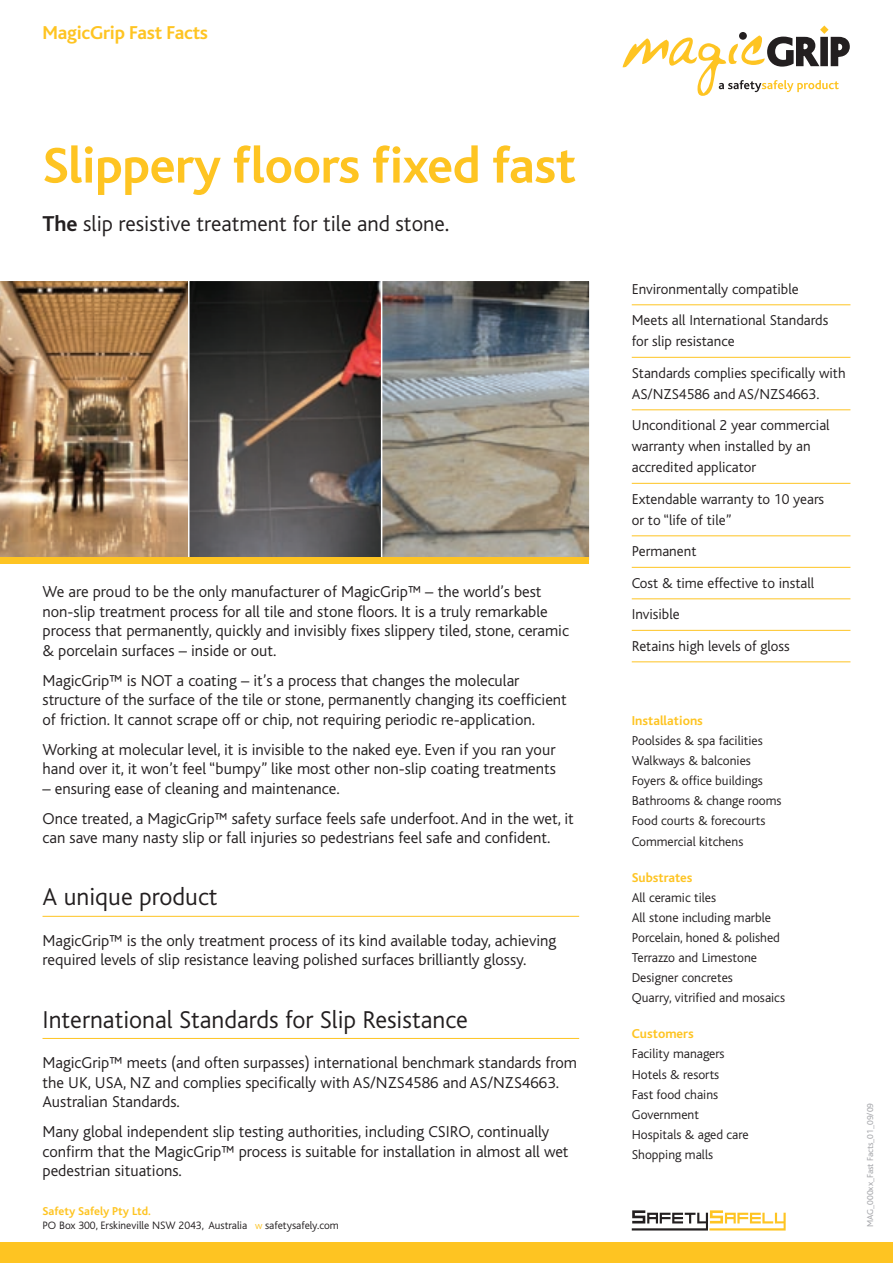
<style>
.page{position:relative;width:893px;height:1263px;background:#fff}
.page>*{position:absolute;margin:0;border:0;box-sizing:border-box;transform-origin:0 0}
.t1{font:700 52.5px "Bliss";letter-spacing:-.01em;color:#fec422}
.Sub_01{font:300 25.5px "Bliss";color:#231f20}
.t2{font:300 22.5px "Bliss";color:#231f20}
.t3{font:700 19.5px "Bliss";letter-spacing:-.01em;color:#fec422}
.Body_01{font:300 16.5px/19.5px "Bliss";color:#231f20}
.Body_Copy{font:300 16.5px/19.5px "Bliss";color:#231f20}
.t4{font:300 15px/21px "Bliss";color:#231f20}
.t5{font:300 13.5px "Bliss";color:#231f20}
.t6{font:700 13.5px "Bliss";color:#fec422}
.t7{font:700 12px "Bliss";color:#fec422}
.t8{font:300 11.25px "Bliss";color:#231f20}
.t9{font:9px "Bliss";color:#a8a9ad}
.s1{font-weight:700}
.s2{font-size:10.5px;color:#fec422}
</style>
<div class="page">
<div style="left:0;top:1242px;width:893px;height:21px;background:#fec422"></div>
<hr style="left:43px;top:916px;width:536px;height:1px;background:#fec422">
<hr style="left:43px;top:1038px;width:536px;height:1px;background:#fec422">
<svg style="left:632px;top:1210px;width:154px;height:20px"></svg>
<svg style="left:623px;top:26px;width:227px;height:70px"></svg>
<img style="left:0;top:281px;width:188px;height:276px">
<img style="left:191px;top:283px;width:189px;height:274px">
<div style="left:188px;top:280px;width:195px;height:282px;border:2px solid #fff"></div>
<svg style="left:384px;top:283px;width:204px;height:274px;background:#8d8c85"></svg>
<div style="left:381px;top:280px;width:210px;height:282px;border:2px solid #fff"></div>
<div style="left:0;top:557px;width:589px;height:6px;background:#fec422"></div>
<hr style="left:632px;top:304px;width:218px;height:1px;background:#fec422">
<hr style="left:632px;top:357px;width:218px;height:1px;background:#fec422">
<hr style="left:632px;top:409px;width:218px;height:1px;background:#fec422">
<hr style="left:632px;top:483px;width:218px;height:1px;background:#fec422">
<hr style="left:632px;top:535px;width:218px;height:1px;background:#fec422">
<hr style="left:632px;top:567px;width:218px;height:1px;background:#fec422">
<hr style="left:632px;top:598px;width:218px;height:1px;background:#fec422">
<hr style="left:632px;top:630px;width:218px;height:1px;background:#fec422">
<hr style="left:632px;top:661px;width:218px;height:1px;background:#fec422">
<p class="t3" style="left:43px;top:22px;width:167px">MagicGrip Fast Facts</p>
<p class="t1" style="left:43px;top:138px;width:535px">Slippery floors fixed fast</p>
<p class="t2" style="left:43px;top:212px;width:408px"><span class="s1">The</span> slip resistive treatment for tile and stone.</p>
<p class="Body_01" style="left:43px;top:582px;width:528px">We are proud to be the only manufacturer of MagicGrip™ – the world’s best non-slip treatment process for all tile and stone floors. It is a truly remarkable process that permanently, quickly and invisibly fixes slippery tiled, stone, ceramic &amp; porcelain surfaces – inside or out.</p>
<p class="Body_01" style="left:43px;top:671px;width:526px">MagicGrip™ is NOT a coating – it’s a process that changes the molecular structure of the surface of the tile or stone, permanently changing its coefficient of friction. It cannot scrape off or chip, not requiring periodic re-application.</p>
<p class="Body_01" style="left:43px;top:740px;width:515px">Working at molecular level, it is invisible to the naked eye. Even if you ran your hand over it, it won’t feel “bumpy” like most other non-slip coating treatments</p>
<p class="Body_01" style="left:43px;top:779px;width:299px">– ensuring ease of cleaning and maintenance.</p>
<p class="Body_01" style="left:43px;top:809px;width:533px">Once treated, a MagicGrip™ safety surface feels safe underfoot. And in the wet, it can save many nasty slip or fall injuries so pedestrians feel safe and confident.</p>
<p class="Sub_01" style="left:43px;top:884px;width:176px">A unique product</p>
<p class="Body_01" style="left:43px;top:931px;width:515px">MagicGrip™ is the only treatment process of its kind available today, achieving required levels of slip resistance leaving polished surfaces brilliantly glossy.</p>
<p class="Sub_01" style="left:43px;top:1006px;width:427px">International Standards for Slip Resistance</p>
<p class="Body_Copy" style="left:43px;top:1053px;width:536px">MagicGrip™ meets (and often surpasses) international benchmark standards from the UK, USA, NZ and complies specifically with AS/NZS4586 and AS/NZS4663.<br>Australian Standards.</p>
<p class="Body_Copy" style="left:43px;top:1122px;width:528px">Many global independent slip testing authorities, including CSIRO, continually confirm that the MagicGrip™ process is suitable for installation in almost all wet pedestrian situations.</p>
<p class="t7" style="left:43px;top:1205px;width:110px">Safety Safely Pty Ltd.</p>
<p class="t8" style="left:43px;top:1220px;width:298px">PO Box 300, Erskineville NSW 2043, Australia <span class="s2">w</span> safetysafely.com</p>
<p class="t4" style="left:632px;top:279px;width:168px">Environmentally compatible</p>
<p class="t4" style="left:632px;top:310px;width:198px">Meets all International Standards for slip resistance</p>
<p class="t4" style="left:632px;top:363px;width:215px">Standards complies specifically with<br>AS/NZS4586 and AS/NZS4663.</p>
<p class="t4" style="left:632px;top:415px;width:199px">Unconditional 2 year commercial warranty when installed by an accredited applicator</p>
<p class="t4" style="left:632px;top:489px;width:194px">Extendable warranty to 10 years or to “life of tile”</p>
<p class="t4" style="left:632px;top:541px;width:66px">Permanent</p>
<p class="t4" style="left:632px;top:573px;width:184px">Cost &amp; time effective to install</p>
<p class="t4" style="left:632px;top:604px;width:49px">Invisible</p>
<p class="t4" style="left:632px;top:636px;width:159px">Retains high levels of gloss</p>
<p class="t6" style="left:632px;top:713px;width:73px">Installations</p>
<p class="t5" style="left:632px;top:733px;width:133px">Poolsides &amp; spa facilities</p>
<p class="t5" style="left:632px;top:753px;width:121px">Walkways &amp; balconies</p>
<p class="t5" style="left:632px;top:773px;width:133px">Foyers &amp; office buildings</p>
<p class="t5" style="left:632px;top:794px;width:151px">Bathrooms &amp; change rooms</p>
<p class="t5" style="left:632px;top:814px;width:135px">Food courts &amp; forecourts</p>
<p class="t5" style="left:632px;top:834px;width:113px">Commercial kitchens</p>
<p class="t6" style="left:632px;top:870px;width:62px">Substrates</p>
<p class="t5" style="left:632px;top:890px;width:86px">All ceramic tiles</p>
<p class="t5" style="left:632px;top:910px;width:141px">All stone including marble</p>
<p class="t5" style="left:632px;top:930px;width:150px">Porcelain, honed &amp; polished</p>
<p class="t5" style="left:632px;top:950px;width:127px">Terrazzo and Limestone</p>
<p class="t5" style="left:632px;top:970px;width:103px">Designer concretes</p>
<p class="t5" style="left:632px;top:991px;width:155px">Quarry, vitrified and mosaics</p>
<p class="t6" style="left:632px;top:1027px;width:63px">Customers</p>
<p class="t5" style="left:632px;top:1047px;width:94px">Facility managers</p>
<p class="t5" style="left:632px;top:1067px;width:89px">Hotels &amp; resorts</p>
<p class="t5" style="left:632px;top:1087px;width:88px">Fast food chains</p>
<p class="t5" style="left:632px;top:1107px;width:69px">Government</p>
<p class="t5" style="left:632px;top:1127px;width:118px">Hospitals &amp; aged care</p>
<p class="t5" style="left:632px;top:1147px;width:83px">Shopping malls</p>
<p class="t9" style="left:865px;top:1227px;width:126px;rotate:-90deg">MAG_000xx_Fast Facts_01_09/09</p>
</div>
